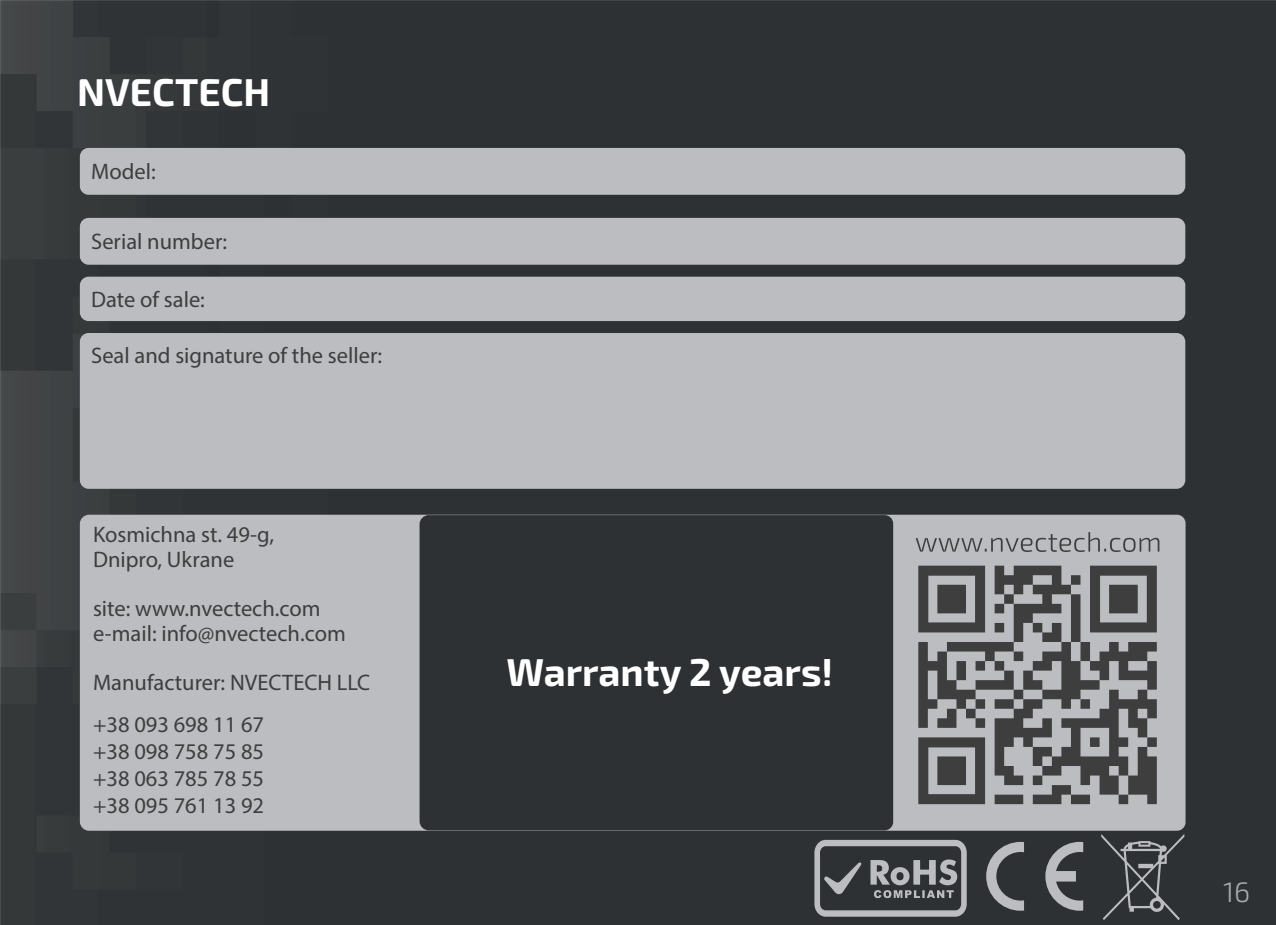
<style>
.page{position:relative;width:1276px;height:925px;background:#fff}
.page>*{position:absolute;margin:0;border:0;box-sizing:border-box;transform-origin:0 0}
.t1{font:700 38.93px "Exo 2";color:#fff}
.t2{font:300 28.12px "Exo 2";color:#a8a9ad}
.t3{font:600 22.5px/24.8px "Exo 2";color:#3e3e3f}
</style>
<div class="page">
<img style="left:0;top:0;width:1276px;height:925px">
<svg style="left:80px;top:515px;width:1105px;height:316px;background:#717476"></svg>
<div style="left:80px;top:218px;width:1105px;height:47px;background:#bcbdc0;border-radius:9px"></div>
<div style="left:80px;top:148px;width:1105px;height:47px;background:#bcbdc0;border-radius:9px"></div>
<div style="left:80px;top:277px;width:1105px;height:44px;background:#bcbdc0;border-radius:9px"></div>
<div style="left:80px;top:333px;width:1105px;height:156px;background:#bcbdc0;border-radius:9px"></div>
<svg style="left:918px;top:566px;width:238px;height:238px;background:#7d7e80"></svg>
<svg style="left:915px;top:532px;width:244px;height:20px;background:#a4a4a7"></svg>
<svg style="left:986px;top:842px;width:38px;height:69px;background:#636668"></svg>
<svg style="left:1045px;top:842px;width:38px;height:69px;background:#6e7173"></svg>
<svg style="left:1101px;top:834px;width:83px;height:86px;background:#44484a"></svg>
<svg style="left:814px;top:840px;width:152px;height:77px;background:#616466"></svg>
<h1 class="t1" style="left:77px;top:78px;width:194px">NVECTECH</h1>
<p class="t3" style="left:91px;top:161px;width:66px">Model:</p>
<p class="t3" style="left:91px;top:231px;width:138px">Serial number:</p>
<p class="t3" style="left:91px;top:289px;width:115px">Date of sale:</p>
<p class="t3" style="left:91px;top:345px;width:293px">Seal and signature of the seller:</p>
<p class="t3" style="left:93px;top:524px;width:183px">Kosmichna st. 49-g,<br>Dnipro, Ukrane</p>
<p class="t3" style="left:93px;top:598px;width:254px">site: www.nvectech.com e-mail: info@nvectech.com</p>
<p class="t3" style="left:93px;top:664px;width:279px;line-height:41.6px">Manufacturer: NVECTECH LLC +38 093 698 11 67</p>
<p class="t3" style="left:93px;top:740px;width:173px;line-height:27px;text-align:justify">+38 098 758 75 85 +38 063 785 78 55 +38 095 761 13 92</p>
<h1 class="t1" style="left:506px;top:659px;width:328px">Warranty 2 years!</h1>
<p class="t2" style="left:1223px;top:879px;width:29px">16</p>
</div>
